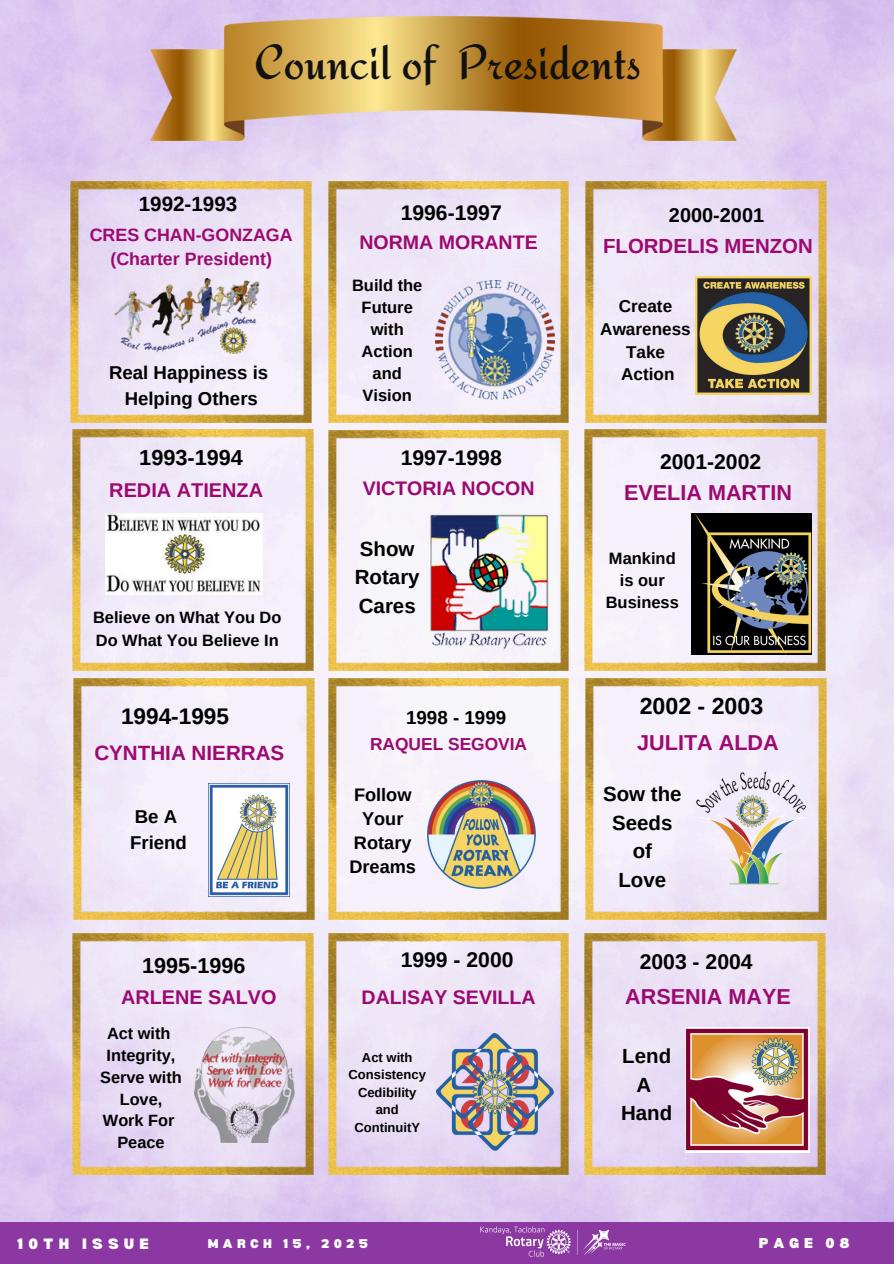
<style>
.page{position:relative;width:894px;height:1264px;background:#fff}
.page>*{position:absolute;margin:0;border:0;box-sizing:border-box;transform-origin:0 0}
.t1{font:49.35px "Redressed";color:#111}
.t2{font:700 23.1px "Arimo";color:#000}
.t3{font:700 22.65px "Arimo";color:#000}
.t4{font:700 21.75px "Arimo";color:#000}
.t5{font:700 21.6px "Arimo";color:#9b0971}
.t6{font:700 21.6px "Arimo";color:#000}
.t7{font:700 21.15px "Arimo";color:#000}
.t8{font:700 20.55px "Arimo";color:#9b0971}
.t9{font:700 20.55px "Arimo";color:#000}
.t10{font:700 20.4px/28.5px "Arimo";color:#000;text-align:center}
.t11{font:700 20.4px "Arimo";color:#9b0971}
.t12{font:700 19.95px "Arimo";color:#9b0971}
.t13{font:700 19.95px "Arimo";color:#000}
.t14{font:700 19.8px "Arimo";color:#9b0971}
.t15{font:700 19.65px "Arimo";color:#9b0971}
.t16{font:700 18.75px "Arimo";color:#000}
.t17{font:700 18.6px/25.5px "Arimo";color:#000;text-align:center}
.t18{font:700 18.15px/24px "Arimo";color:#000;text-align:center}
.t19{font:700 17.85px "Arimo";color:#9b0971}
.t20{font:700 17.4px "Arimo";color:#9b0971}
.t21{font:700 17.1px "Arimo";color:#000}
.t22{font:700 16.5px/21.9px "Arimo";color:#000;text-align:center}
.t23{font:700 16.35px "Arimo";color:#000}
.t24{font:900 14.7px "Bernoru";letter-spacing:.35em;color:#fff}
.t25{font:900 13.95px "Bernoru";letter-spacing:.35em;color:#fffefe}
.t26{font:700 13.05px/17.4px "Arimo";color:#000;text-align:center}
.t27{font:900 12.45px "Bernoru";letter-spacing:.35em;color:#fff}
</style>
<div class="page">
<img style="left:0;top:0;width:893px;height:1222px">
<div style="left:0;top:1222px;width:893px;height:41px;background:#8c38a3"></div>
<img style="left:151px;top:17px;width:585px;height:123px">
<img style="left:584px;top:933px;width:241px;height:241px">
<img style="left:72px;top:429px;width:241px;height:241px">
<img style="left:105px;top:513px;width:157px;height:81px">
<img style="left:328px;top:679px;width:240px;height:240px">
<img style="left:73px;top:679px;width:241px;height:240px">
<img style="left:208px;top:783px;width:81px;height:114px">
<img style="left:71px;top:181px;width:240px;height:241px">
<img style="left:114px;top:278px;width:147px;height:76px">
<img style="left:328px;top:181px;width:240px;height:241px">
<img style="left:585px;top:181px;width:241px;height:241px">
<img style="left:72px;top:933px;width:241px;height:241px">
<img style="left:328px;top:430px;width:240px;height:241px">
<img style="left:584px;top:429px;width:241px;height:241px">
<img style="left:585px;top:679px;width:241px;height:240px">
<img style="left:328px;top:933px;width:240px;height:241px">
<img style="left:194px;top:1027px;width:100px;height:115px">
<img style="left:435px;top:280px;width:119px;height:120px">
<img style="left:427px;top:511px;width:124px;height:140px">
<img style="left:427px;top:780px;width:108px;height:108px">
<img style="left:436px;top:1033px;width:117px;height:117px">
<img style="left:695px;top:276px;width:116px;height:118px">
<img style="left:690px;top:513px;width:121px;height:142px">
<img style="left:692px;top:766px;width:117px;height:126px">
<img style="left:685px;top:1027px;width:124px;height:125px">
<img style="left:471px;top:1220px;width:163px;height:37px">
<h5 class="t1" style="left:254px;top:33px;width:388px">Council of Presidents</h5>
<p class="t9" style="left:139px;top:193px;width:100px">1992-1993</p>
<h5 class="t19" style="left:90px;top:225px;width:204px">CRES CHAN-GONZAGA</h5>
<p class="t19" style="left:110px;top:249px;width:163px">(Charter President)</p>
<p class="t17" style="left:109px;top:360px;width:160px">Real Happiness is<br>Helping Others</p>
<p class="t4" style="left:139px;top:445px;width:105px">1993-1994</p>
<h3 class="t12" style="left:109px;top:479px;width:155px">REDIA ATIENZA</h3>
<h4 class="t23" style="left:93px;top:608px;width:190px">Believe on What You Do</h4>
<p class="t23" style="left:96px;top:630px;width:184px">Do What You Believe In</p>
<p class="t3" style="left:121px;top:703px;width:110px">1994-1995</p>
<p class="t8" style="left:94px;top:741px;width:191px">CYNTHIA NIERRAS</p>
<p class="t17" style="left:130px;top:804px;width:58px;text-align:left">Be A<br>Friend</p>
<h3 class="t6" style="left:142px;top:953px;width:105px">1995-1996</h3>
<p class="t14" style="left:121px;top:986px;width:157px">ARLENE SALVO</p>
<h4 class="t23" style="left:107px;top:1024px;width:65px">Act with</h4>
<p class="t23" style="left:106px;top:1046px;width:70px">Integrity,</p>
<p class="t23" style="left:100px;top:1067px;width:83px">Serve with</p>
<p class="t23" style="left:120px;top:1089px;width:44px">Love,</p>
<h3 class="t23" style="left:103px;top:1111px;width:73px">Work For</h3>
<h4 class="t23" style="left:117px;top:1133px;width:49px">Peace</h4>
<h5 class="t7" style="left:400px;top:200px;width:103px">1996-1997</h5>
<p class="t15" style="left:359px;top:231px;width:180px">NORMA MORANTE</p>
<p class="t22" style="left:352px;top:274px;width:72px">Build the<br>Future with</p>
<h3 class="t22" style="left:361px;top:340px;width:53px">Action and<br>Vision</h3>
<p class="t7" style="left:400px;top:446px;width:103px">1997-1998</p>
<h4 class="t15" style="left:362px;top:477px;width:173px">VICTORIA NOCON</h4>
<h5 class="t10" style="left:355px;top:534px;width:66px;text-align:left">Show<br>Rotary<br>Cares</h5>
<p class="t16" style="left:406px;top:706px;width:101px">1998 - 1999</p>
<h5 class="t20" style="left:370px;top:734px;width:159px">RAQUEL SEGOVIA</h5>
<h6 class="t18" style="left:349px;top:782px;width:68px">Follow<br>Your<br>Rotary<br>Dreams</h6>
<p class="t7" style="left:400px;top:948px;width:114px">1999 - 2000</p>
<p class="t15" style="left:361px;top:986px;width:175px">DALISAY SEVILLA</p>
<p class="t26" style="left:348px;top:1048px;width:79px">Act with<br>Consistency<br>Cedibility and<br>ContinuitY</p>
<h3 class="t13" style="left:668px;top:204px;width:97px">2000-2001</h3>
<p class="t11" style="left:603px;top:234px;width:211px">FLORDELIS MENZON</p>
<h4 class="t21" style="left:618px;top:296px;width:55px">Create</h4>
<p class="t21" style="left:600px;top:319px;width:92px">Awareness</p>
<p class="t21" style="left:625px;top:342px;width:41px">Take</p>
<p class="t21" style="left:621px;top:365px;width:55px">Action</p>
<p class="t7" style="left:660px;top:450px;width:103px">2001-2002</p>
<p class="t5" style="left:624px;top:480px;width:169px">EVELIA MARTIN</p>
<p class="t22" style="left:608px;top:547px;width:68px">Mankind</p>
<p class="t22" style="left:619px;top:569px;width:46px">is our</p>
<h3 class="t22" style="left:605px;top:591px;width:75px">Business</h3>
<h4 class="t2" style="left:639px;top:692px;width:125px">2002 - 2003</h4>
<p class="t5" style="left:637px;top:730px;width:143px">JULITA ALDA</p>
<p class="t10" style="left:603px;top:780px;width:80px">Sow the<br>Seeds of<br>Love</p>
<p class="t7" style="left:639px;top:950px;width:114px">2003 - 2004</p>
<h5 class="t5" style="left:625px;top:984px;width:167px">ARSENIA MAYE</h5>
<h4 class="t10" style="left:621px;top:1042px;width:53px">Lend<br>A<br>Hand</h4>
<p class="t24" style="left:17px;top:1234px;width:133px">10TH ISSUE</p>
<h1 class="t27" style="left:208px;top:1236px;width:162px">MARCH 15, 2025</h1>
<p class="t25" style="left:758px;top:1235px;width:92px">PAGE 08</p>
</div>
